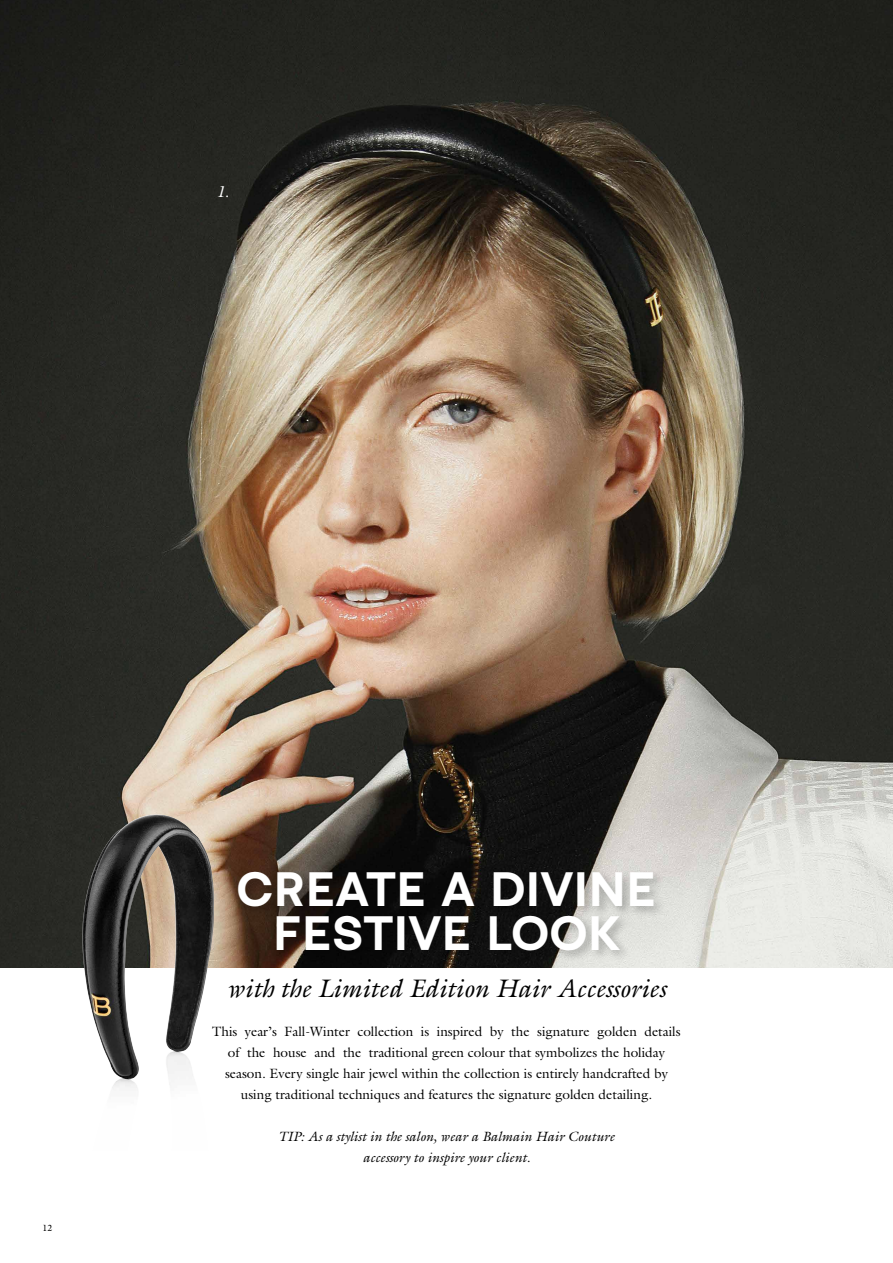
<style>
.page{position:relative;width:893px;height:1263px;background:#fff}
.page>*{position:absolute;margin:0;border:0;box-sizing:border-box;transform-origin:0 0}
.t1{font:500 45px/43.5px "Balmain Sans";color:#fff;text-align:center}
.t2{font:italic 25.5px "Galliard Std";color:#000}
.t3{font:italic 15.9px "Galliard Std";color:#fff}
.t4{font:13.5px/21px "Galliard Std";color:#000;text-align:center}
.t5{font:italic 13.5px/21px "Galliard Std";color:#000;text-align:center}
.t6{font:9px "Galliard Std";color:#000}
</style>
<div class="page">
<img style="left:0;top:0;width:893px;height:967px">
<img style="left:82px;top:814px;width:132px;height:276px">
<div style="left:234px;top:868px;width:432px;height:95px;background:#000;opacity:.25"></div>
<p class="t3" style="left:216px;top:181px;width:14px">1.</p>
<p class="t6" style="left:43px;top:1222px;width:12px">12</p>
<h1 class="t1" style="left:237px;top:868px;width:421px">CREATE A DIVINE<br>FESTIVE LOOK</h1>
<h2 class="t2" style="left:227px;top:973px;width:440px">with the Limited Edition Hair Accessories</h2>
<p class="t4" style="left:212px;top:1021px;width:470px">This year’s Fall-Winter collection is inspired by the signature golden details of the house and the traditional green colour that symbolizes the holiday season. Every single hair jewel within the collection is entirely handcrafted by using traditional techniques and features the signature golden detailing.</p>
<p class="t5" style="left:278px;top:1126px;width:337px">TIP: As a stylist in the salon, wear a Balmain Hair Couture accessory to inspire your client.</p>
</div>
